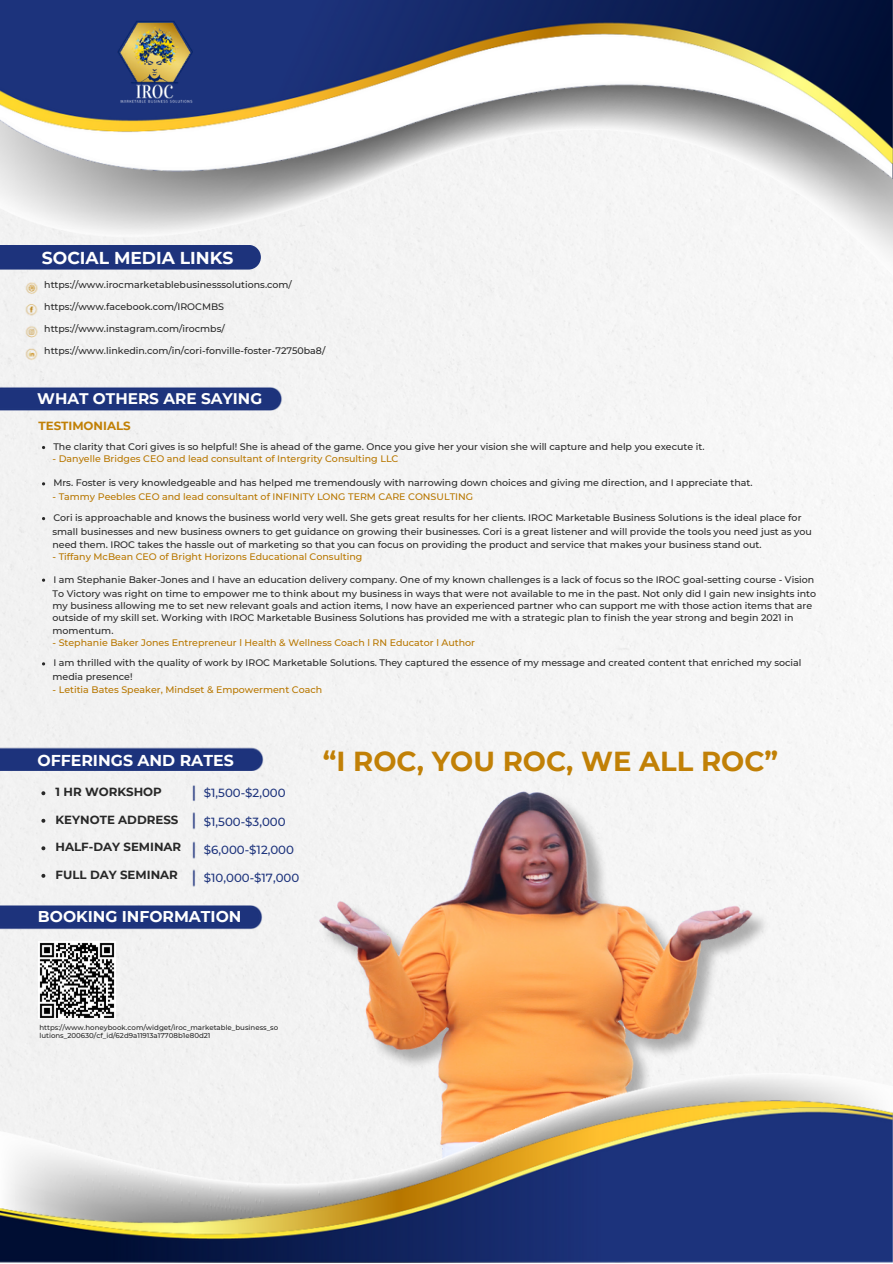
<style>
.page{position:relative;width:893px;height:1264px;background:#fff}
.page>*{position:absolute;margin:0;border:0;box-sizing:border-box;transform-origin:0 0}
.t1{font:700 27.45px "Montserrat";color:#c18006}
.t2{font:700 17.25px "Montserrat";color:#fff}
.t3{font:700 15.75px "Montserrat";color:#fff}
.t4{font:700 15.6px "Montserrat";color:#fff}
.t5{font:700 15.3px "Montserrat";color:#fff}
.t6{font:500 11.85px "Montserrat";color:#1d337c}
.t7{font:700 11.85px "Montserrat";color:#282828}
.t8{font:700 11.85px "Montserrat";color:#c18006}
.t9{font:500 9.45px "Montserrat";color:#282828}
.t10{font:500 9.45px "Montserrat";color:#b87700}
.t11{font:500 7.05px/7.8px "Montserrat";color:#282828}
</style>
<div class="page">
<div style="left:0;top:278px;width:892px;height:794px;background:#f4f4f4"></div>
<img style="left:188px;top:697px;width:704px;height:375px">
<img style="left:0;top:1072px;width:884px;height:21px">
<img style="left:0;top:1093px;width:892px;height:169px">
<img style="left:0;top:0;width:892px;height:246px">
<div style="left:0;top:387px;width:282px;height:23px;background:#1d337c"></div>
<img style="left:0;top:905px;width:262px;height:24px">
<div style="left:0;top:245px;width:261px;height:24px;background:#1d337c"></div>
<img style="left:17px;top:274px;width:27px;height:93px">
<img style="left:38px;top:941px;width:78px;height:77px">
<img style="left:0;top:740px;width:279px;height:153px">
<img style="left:116px;top:3px;width:82px;height:102px">
<img style="left:128px;top:84px;width:56px;height:14px">
<svg style="left:41px;top:791px;width:4px;height:4px"></svg>
<svg style="left:41px;top:818px;width:4px;height:4px"></svg>
<svg style="left:41px;top:846px;width:4px;height:4px"></svg>
<svg style="left:41px;top:873px;width:4px;height:4px"></svg>
<p class="t2" style="left:42px;top:247px;width:193px">SOCIAL MEDIA LINKS</p>
<p class="t9" style="left:44px;top:279px;width:249px">https://www.irocmarketablebusinesssolutions.com/</p>
<p class="t9" style="left:44px;top:301px;width:181px">https://www.facebook.com/IROCMBS</p>
<p class="t9" style="left:44px;top:323px;width:182px">https://www.instagram.com/irocmbs/</p>
<p class="t9" style="left:44px;top:345px;width:282px">https://www.linkedin.com/in/cori-fonville-foster-72750ba8/</p>
<p class="t5" style="left:37px;top:389px;width:226px">WHAT OTHERS ARE SAYING</p>
<p class="t8" style="left:38px;top:418px;width:94px">TESTIMONIALS</p>
<p class="t9" style="left:53px;top:441px;width:652px">The clarity that Cori gives is so helpful! She is ahead of the game. Once you give her your vision she will capture and help you execute it.</p>
<p class="t9" style="left:53px;top:477px;width:700px">Mrs. Foster is very knowledgeable and has helped me tremendously with narrowing down choices and giving me direction, and I appreciate that.</p>
<p class="t9" style="left:53px;top:512px;width:749px">Cori is approachable and knows the business world very well. She gets great results for her clients. IROC Marketable Business Solutions is the ideal place for</p>
<p class="t10" style="left:53px;top:452px;width:347px">- Danyelle Bridges CEO and lead consultant of Intergrity Consulting LLC</p>
<p class="t10" style="left:53px;top:491px;width:422px">- Tammy Peebles CEO and lead consultant of INFINITY LONG TERM CARE CONSULTING</p>
<p class="t9" style="left:53px;top:526px;width:761px">small businesses and new business owners to get guidance on growing their businesses. Cori is a great listener and will provide the tools you need just as you</p>
<p class="t9" style="left:53px;top:538px;width:710px">need them. IROC takes the hassle out of marketing so that you can focus on providing the product and service that makes your business stand out.</p>
<p class="t10" style="left:53px;top:550px;width:311px">- Tiffany McBean CEO of Bright Horizons Educational Consulting</p>
<p class="t9" style="left:53px;top:587px;width:765px">To Victory was right on time to empower me to think about my business in ways that were not available to me in the past. Not only did I gain new insights into</p>
<p class="t9" style="left:53px;top:600px;width:761px">my business allowing me to set new relevant goals and action items, I now have an experienced partner who can support me with those action items that are</p>
<p class="t9" style="left:53px;top:612px;width:742px">outside of my skill set. Working with IROC Marketable Business Solutions has provided me with a strategic plan to finish the year strong and begin 2021 in</p>
<p class="t9" style="left:53px;top:624px;width:62px">momentum.</p>
<p class="t10" style="left:53px;top:636px;width:424px">- Stephanie Baker Jones Entrepreneur l Health &amp; Wellness Coach l RN Educator l Author</p>
<p class="t9" style="left:53px;top:671px;width:81px">media presence!</p>
<p class="t10" style="left:53px;top:684px;width:271px">- Letitia Bates Speaker, Mindset &amp; Empowerment Coach</p>
<p class="t9" style="left:53px;top:573px;width:762px">I am Stephanie Baker-Jones and I have an education delivery company. One of my known challenges is a lack of focus so the IROC goal-setting course - Vision</p>
<p class="t9" style="left:53px;top:657px;width:749px">I am thrilled with the quality of work by IROC Marketable Solutions. They captured the essence of my message and created content that enriched my social</p>
<p class="t3" style="left:37px;top:750px;width:198px">OFFERINGS AND RATES</p>
<p class="t7" style="left:56px;top:784px;width:108px">1 HR WORKSHOP</p>
<p class="t7" style="left:56px;top:812px;width:124px">KEYNOTE ADDRESS</p>
<p class="t7" style="left:56px;top:839px;width:127px">HALF-DAY SEMINAR</p>
<p class="t7" style="left:56px;top:867px;width:124px">FULL DAY SEMINAR</p>
<p class="t6" style="left:204px;top:786px;width:83px">$1,500-$2,000</p>
<p class="t6" style="left:204px;top:814px;width:83px">$1,500-$3,000</p>
<p class="t6" style="left:204px;top:842px;width:92px">$6,000-$12,000</p>
<p class="t6" style="left:204px;top:870px;width:97px">$10,000-$17,000</p>
<p class="t4" style="left:38px;top:906px;width:205px">BOOKING INFORMATION</p>
<p class="t1" style="left:323px;top:744px;width:457px">“I ROC, YOU ROC, WE ALL ROC”</p>
<p class="t11" style="left:39px;top:1023px;width:240px">https://www.honeybook.com/widget/iroc_marketable_business_so lutions_200630/cf_id/62d9a11913a17708b1e80d21</p>
</div>
